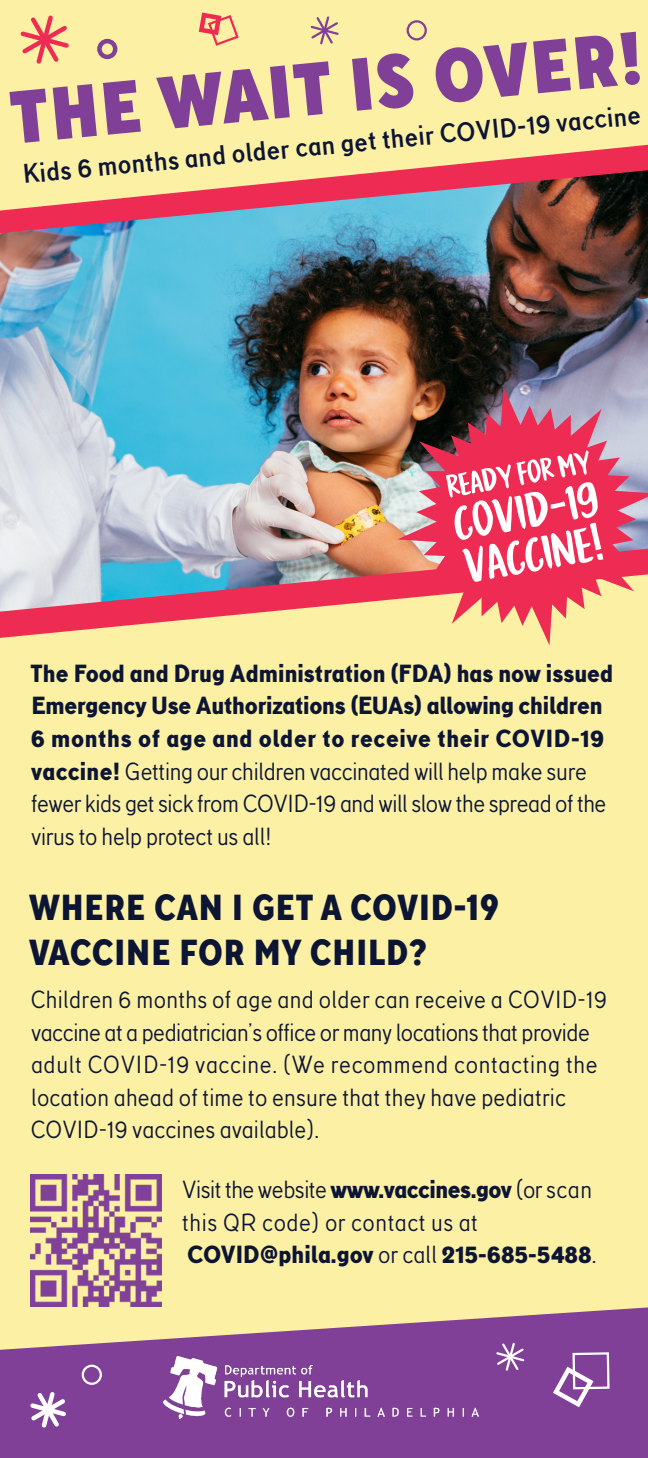
<style>
.page{position:relative;width:648px;height:1458px;background:#fff}
.page>*{position:absolute;margin:0;border:0;box-sizing:border-box;transform-origin:0 0}
.t1{font:900 74.25px "TT Norms Std Cond";color:#814098}
.t2{font:800 36px/45px "TT Norms Std Cond";letter-spacing:.025em;color:#0c1534}
.t3{font:700 27px "TT Corals";color:#0c1534}
.t4{font:24.75px/32.6px "TT Corals";letter-spacing:.005em;color:#0c1534}
.t5{font:800 24.75px/32.6px "TT Corals";color:#0c1534}
.s1{font-weight:400}
.s2{font-weight:800}
</style>
<div class="page">
<img style="left:0;top:233px;width:648px;height:316px">
<svg style="left:0;top:211px;width:648px;height:22px"></svg>
<img style="left:0;top:549px;width:397px;height:25px">
<svg style="left:0;top:0;width:648px;height:211px;fill:#fcf0a4"></svg>
<div style="left:0;top:574px;width:648px;height:733px;background:#fcf0a4"></div>
<img style="left:30px;top:1174px;width:132px;height:132px">
<svg style="left:0;top:1307px;width:648px;height:151px;fill:#814098"></svg>
<img style="left:162px;top:1357px;width:324px;height:63px">
<svg style="left:397px;top:387px;width:251px;height:258px"></svg>
<svg style="left:446px;top:450px;width:157px;height:132px"></svg>
<svg style="left:17px;top:12px;width:55px;height:55px"></svg>
<div style="left:97px;top:39px;width:20px;height:20px;border:4px solid #814098;border-radius:50%"></div>
<svg style="left:196px;top:10px;width:44px;height:37px"></svg>
<svg style="left:309px;top:15px;width:31px;height:31px"></svg>
<div style="left:407px;top:20px;width:20px;height:20px;border:2px solid #814098;border-radius:50%"></div>
<svg style="left:27px;top:1389px;width:42px;height:42px"></svg>
<svg style="left:495px;top:1341px;width:31px;height:31px"></svg>
<div style="left:82px;top:1365px;width:20px;height:20px;border:2px solid #fff;border-radius:50%"></div>
<svg style="left:550px;top:1364px;width:47px;height:46px"></svg>
<div style="left:572px;top:1352px;width:38px;height:37px;border:2px solid #fff"></div>
<p class="t1" style="left:7px;top:67px;width:636px;rotate:-5deg">THE WAIT IS OVER!</p>
<p class="t3" style="left:21px;top:155px;width:622px;rotate:-5deg">Kids 6 months and older can get their COVID-19 vaccine</p>
<p class="t5" style="left:30px;top:657px;width:585px">The Food and Drug Administration (FDA) has now issued Emergency Use Authorizations (EUAs) allowing children 6 months of age and older to receive their COVID-19 vaccine! <span class="s1">Getting our children vaccinated will help make sure fewer kids get sick from COVID-19 and will slow the spread of the virus to help protect us all!</span></p>
<p class="t2" style="left:29px;top:884px;width:471px">WHERE CAN I GET A COVID-19<br>VACCINE FOR MY CHILD?</p>
<p class="t4" style="left:30px;top:983px;width:578px">Children 6 months of age and older can receive a COVID-19 vaccine at a pediatrician’s office or many locations that provide adult COVID-19 vaccine. (We recommend contacting the location ahead of time to ensure that they have pediatric COVID-19 vaccines available).</p>
<p class="t4" style="left:182px;top:1173px;width:416px">Visit the website <span class="s2">www.vaccines.gov</span> (or scan this QR code) or contact us at<br><span class="s2">COVID@phila.gov</span> or call <span class="s2">215-685-5488</span>.</p>
</div>
